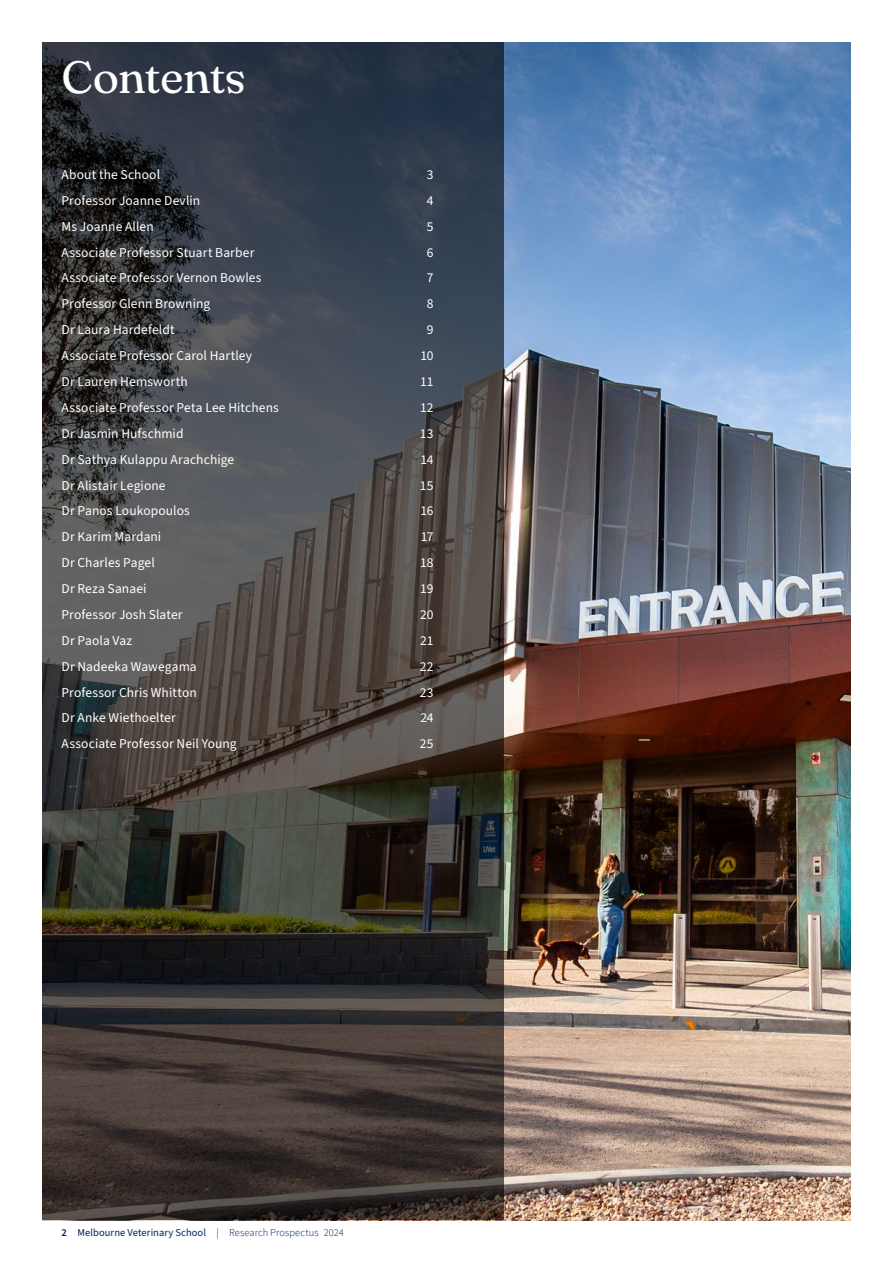
<style>
.page{position:relative;width:893px;height:1263px;background:#fff}
.page>*{position:absolute;margin:0;border:0;box-sizing:border-box;transform-origin:0 0}
.t1{font:45px "Fraunces 9 pt";letter-spacing:-.02em;color:#fff}
.t2{font:13.5px "Source Sans 3";letter-spacing:.005em;color:#fff}
.t3{font:10.5px "Source Sans 3";letter-spacing:.01em;color:#02205f}
.s1{font-weight:600}
.s2{font-weight:300}
</style>
<div class="page">
<img style="left:43px;top:42px;width:807px;height:1178px">
<svg style="left:43px;top:43px;width:461px;height:1177px;background:#3e3e3f"></svg>
<h1 class="t1" style="left:62px;top:44px;width:186px">Contents</h1>
<p class="t2" style="left:62px;top:165px;width:100px">About the School</p>
<p class="t2" style="left:427px;top:165px;width:8px">3</p>
<p class="t2" style="left:62px;top:191px;width:140px">Professor Joanne Devlin</p>
<p class="t2" style="left:427px;top:191px;width:8px">4</p>
<p class="t2" style="left:62px;top:217px;width:94px">Ms Joanne Allen</p>
<p class="t2" style="left:427px;top:217px;width:8px">5</p>
<p class="t2" style="left:62px;top:243px;width:194px">Associate Professor Stuart Barber</p>
<p class="t2" style="left:427px;top:243px;width:8px">6</p>
<p class="t2" style="left:62px;top:269px;width:201px">Associate Professor Vernon Bowles</p>
<p class="t2" style="left:427px;top:269px;width:8px">7</p>
<p class="t2" style="left:62px;top:295px;width:150px">Professor Glenn Browning</p>
<p class="t2" style="left:427px;top:295px;width:8px">8</p>
<p class="t2" style="left:62px;top:321px;width:114px">Dr Laura Hardefeldt</p>
<p class="t2" style="left:427px;top:321px;width:8px">9</p>
<p class="t2" style="left:62px;top:347px;width:192px">Associate Professor Carol Hartley</p>
<p class="t2" style="left:420px;top:347px;width:15px">10</p>
<p class="t2" style="left:62px;top:372px;width:128px">Dr Lauren Hemsworth</p>
<p class="t2" style="left:420px;top:372px;width:15px">11</p>
<p class="t2" style="left:62px;top:398px;width:219px">Associate Professor Peta Lee Hitchens</p>
<p class="t2" style="left:420px;top:398px;width:15px">12</p>
<p class="t2" style="left:62px;top:424px;width:123px">Dr Jasmin Hufschmid</p>
<p class="t2" style="left:420px;top:424px;width:15px">13</p>
<p class="t2" style="left:62px;top:450px;width:174px">Dr Sathya Kulappu Arachchige</p>
<p class="t2" style="left:420px;top:450px;width:15px">14</p>
<p class="t2" style="left:62px;top:476px;width:105px">Dr Alistair Legione</p>
<p class="t2" style="left:420px;top:476px;width:15px">15</p>
<p class="t2" style="left:62px;top:502px;width:130px">Dr Panos Loukopoulos</p>
<p class="t2" style="left:420px;top:502px;width:15px">16</p>
<p class="t2" style="left:62px;top:528px;width:101px">Dr Karim Mardani</p>
<p class="t2" style="left:421px;top:528px;width:14px">17</p>
<p class="t2" style="left:62px;top:554px;width:95px">Dr Charles Pagel</p>
<p class="t2" style="left:420px;top:554px;width:15px">18</p>
<p class="t2" style="left:62px;top:580px;width:86px">Dr Reza Sanaei</p>
<p class="t2" style="left:420px;top:580px;width:15px">19</p>
<p class="t2" style="left:62px;top:605px;width:122px">Professor Josh Slater</p>
<p class="t2" style="left:420px;top:605px;width:15px">20</p>
<p class="t2" style="left:62px;top:631px;width:72px">Dr Paola Vaz</p>
<p class="t2" style="left:420px;top:631px;width:15px">21</p>
<p class="t2" style="left:62px;top:657px;width:137px">Dr Nadeeka Wawegama</p>
<p class="t2" style="left:420px;top:657px;width:15px">22</p>
<p class="t2" style="left:62px;top:683px;width:137px">Professor Chris Whitton</p>
<p class="t2" style="left:420px;top:683px;width:15px">23</p>
<p class="t2" style="left:62px;top:709px;width:116px">Dr Anke Wiethoelter</p>
<p class="t2" style="left:420px;top:709px;width:15px">24</p>
<p class="t2" style="left:62px;top:735px;width:177px">Associate Professor Neil Young</p>
<p class="t2" style="left:420px;top:735px;width:15px">25</p>
<p class="t3" style="left:62px;top:1225px;width:284px"><span class="s1">2</span> Melbourne Veterinary School <span class="s2">| Research Prospectus 2024</span></p>
</div>
